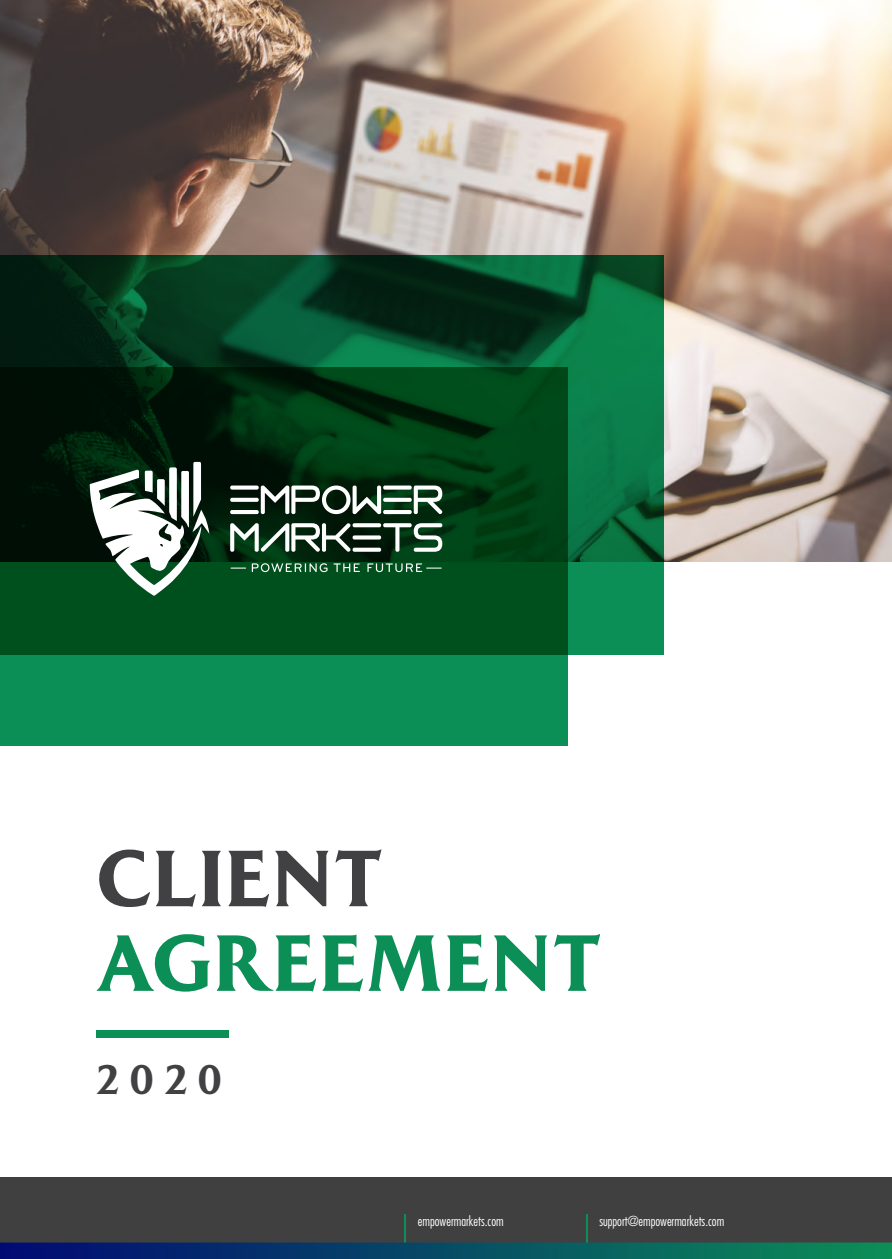
<style>
.page{position:relative;width:892px;height:1259px;background:#fff}
.page>*{position:absolute;margin:0;border:0;box-sizing:border-box;transform-origin:0 0}
.t1{font:79.2px "MADE Kenfolg";color:#0c8f56}
.t2{font:79.2px "MADE Kenfolg";color:#414042}
.t3{font:40.95px "MADE Kenfolg";color:#414042}
.t4{font:300 condensed 13.5px "Futura";color:#fff}
</style>
<div class="page">
<img style="left:0;top:0;width:891px;height:561px">
<svg style="left:0;top:255px;width:663px;height:399px;background:#075330"></svg>
<svg style="left:0;top:367px;width:567px;height:379px;background:#035026"></svg>
<div style="left:96px;top:1030px;width:132px;height:7px;background:#0c8f56"></div>
<svg style="left:90px;top:462px;width:119px;height:133px"></svg>
<hr style="left:230px;top:510px;width:29px;height:4px;background:#fff;border-radius:2px">
<svg style="left:230px;top:497px;width:29px;height:4px"></svg>
<svg style="left:230px;top:485px;width:29px;height:4px"></svg>
<svg style="left:261px;top:485px;width:120px;height:29px"></svg>
<hr style="left:383px;top:510px;width:28px;height:4px;background:#fff;border-radius:2px">
<svg style="left:383px;top:497px;width:28px;height:4px"></svg>
<svg style="left:383px;top:485px;width:28px;height:4px"></svg>
<svg style="left:413px;top:485px;width:29px;height:29px"></svg>
<svg style="left:230px;top:523px;width:120px;height:29px"></svg>
<svg style="left:352px;top:547px;width:29px;height:4px"></svg>
<svg style="left:352px;top:535px;width:29px;height:4px"></svg>
<svg style="left:352px;top:523px;width:29px;height:4px"></svg>
<svg style="left:383px;top:523px;width:59px;height:28px"></svg>
<svg style="left:333px;top:563px;width:27px;height:9px"></svg>
<svg style="left:230px;top:567px;width:16px;height:1px"></svg>
<svg style="left:252px;top:563px;width:75px;height:9px"></svg>
<svg style="left:367px;top:563px;width:74px;height:9px"></svg>
<div style="left:0;top:1176px;width:891px;height:67px;background:#404041"></div>
<hr style="left:404px;top:1213px;width:1px;height:30px;background:#0c8f56">
<hr style="left:586px;top:1213px;width:1px;height:30px;background:#0c8f56">
<svg style="left:0;top:1242px;width:891px;height:16px;background:#084b63"></svg>
<h1 class="t2" style="left:96px;top:831px;width:290px">CLIENT</h1>
<h1 class="t1" style="left:96px;top:915px;width:509px">AGREEMENT</h1>
<h2 class="t3" style="left:96px;top:1055px;width:128px">2020</h2>
<p class="t4" style="left:418px;top:1212px;width:87px">empowermarkets.com</p>
<p class="t4" style="left:599px;top:1212px;width:126px">support@empowermarkets.com</p>
</div>
